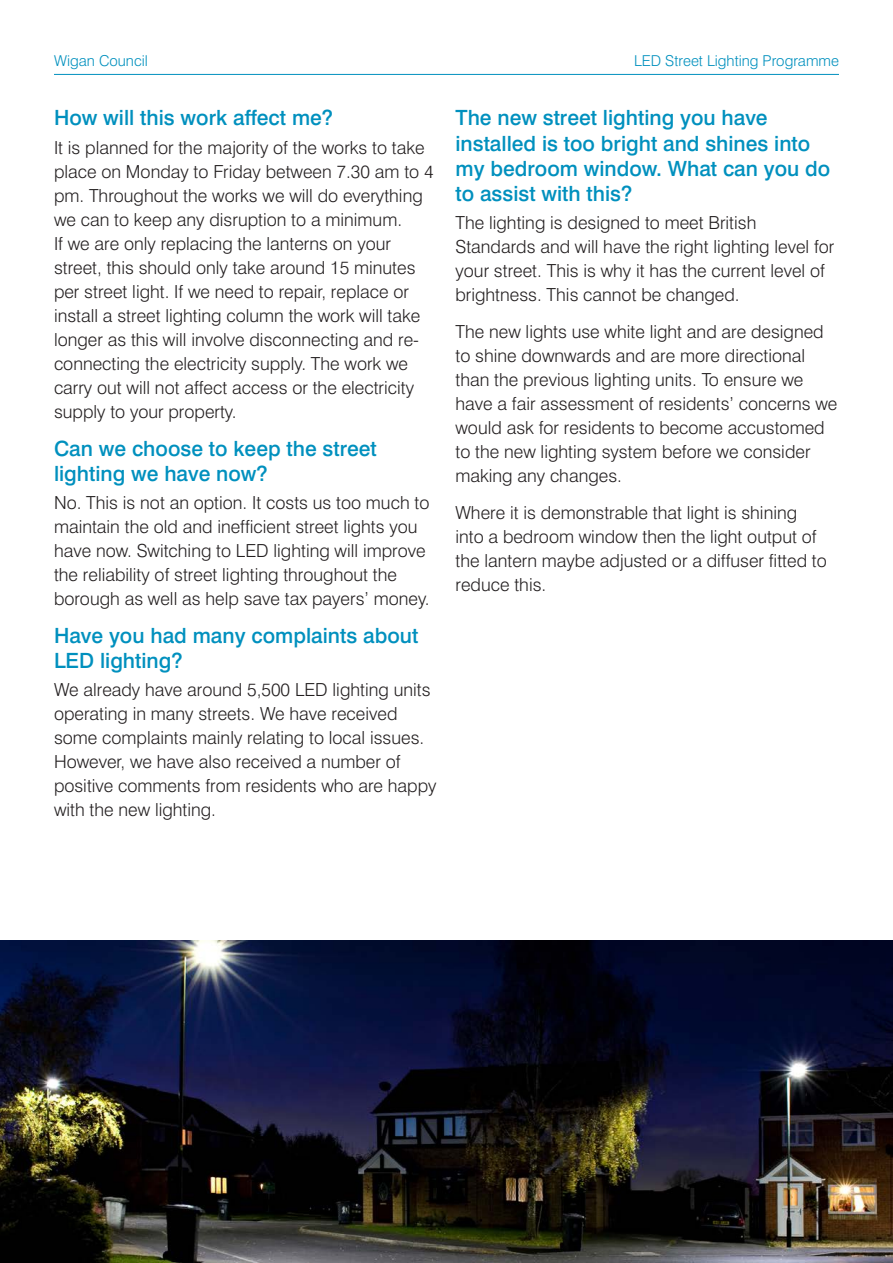
<style>
.page{position:relative;width:893px;height:1263px;background:#fff}
.page>*{position:absolute;margin:0;border:0;box-sizing:border-box;transform-origin:0 0}
.Q_Heading{font:500 21px/25.2px "Swiss 721 BT";color:#0090be}
.Body_12{font:300 18px/24px "Swiss 721 BT";color:#231f20}
.t1{font:300 15px "Swiss 721 BT";color:#0090be}
</style>
<div class="page">
<hr style="left:54px;top:74px;width:785px;height:1px;background:#0090be">
<img style="left:0;top:941px;width:893px;height:322px">
<p class="t1" style="left:54px;top:52px;width:95px">Wigan Council</p>
<p class="t1" style="left:634px;top:52px;width:206px">LED Street Lighting Programme</p>
<p class="Q_Heading" style="left:54px;top:105px;width:281px">How will this work affect me?</p>
<p class="Body_12" style="left:54px;top:135px;width:381px">It is planned for the majority of the works to take place on Monday to Friday between 7.30 am to 4 pm. Throughout the works we will do everything we can to keep any disruption to a minimum.<br>If we are only replacing the lanterns on your street, this should only take around 15 minutes per street light. If we need to repair, replace or install a street lighting column the work will take longer as this will involve disconnecting and re&shy;connecting the electricity supply. The work we carry out will not affect access or the electricity supply to your property.</p>
<p class="Q_Heading" style="left:54px;top:435px;width:324px">Can we choose to keep the street lighting we have now?</p>
<p class="Body_12" style="left:54px;top:490px;width:377px">No. This is not an option. It costs us too much to maintain the old and inefficient street lights you have now. Switching to LED lighting will improve the reliability of street lighting throughout the borough as well as help save tax payers’ money.</p>
<p class="Q_Heading" style="left:54px;top:623px;width:366px">Have you had many complaints about<br>LED lighting?</p>
<p class="Body_12" style="left:54px;top:678px;width:384px">We already have around 5,500 LED lighting units operating in many streets. We have received some complaints mainly relating to local issues.<br>However, we have also received a number of positive comments from residents who are happy with the new lighting.</p>
<p class="Q_Heading" style="left:455px;top:105px;width:376px">The new street lighting you have installed is too bright and shines into my bedroom window. What can you do to assist with this?</p>
<p class="Body_12" style="left:455px;top:211px;width:380px">The lighting is designed to meet British Standards and will have the right lighting level for your street. This is why it has the current level of brightness. This cannot be changed.</p>
<p class="Body_12" style="left:455px;top:319px;width:383px">The new lights use white light and are designed to shine downwards and are more directional than the previous lighting units. To ensure we have a fair assessment of residents’ concerns we would ask for residents to become accustomed to the new lighting system before we consider making any changes.</p>
<p class="Body_12" style="left:455px;top:500px;width:373px">Where it is demonstrable that light is shining into a bedroom window then the light output of the lantern maybe adjusted or a diffuser fitted to reduce this.</p>
</div>
